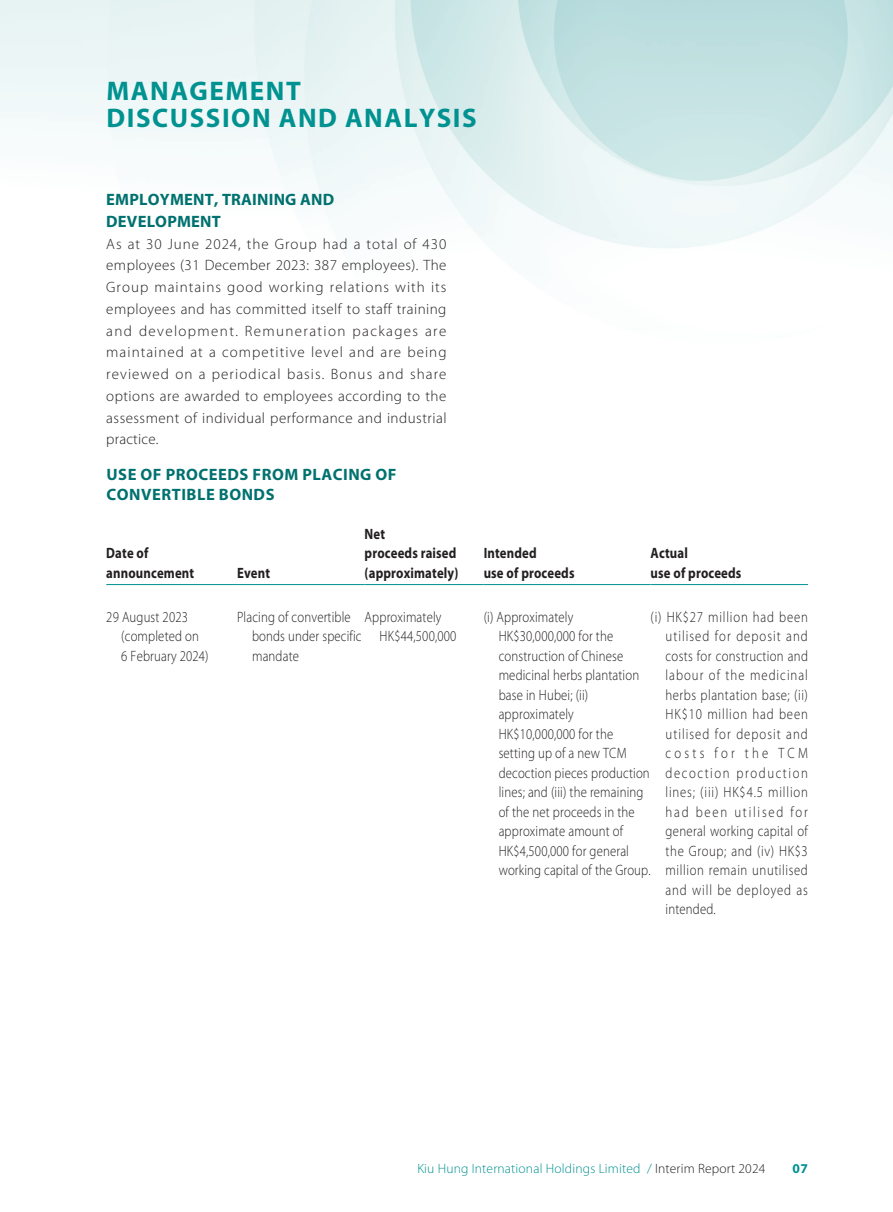
<style>
.page{position:relative;width:893px;height:1212px;background:#fff}
.page>*{position:absolute;margin:0;border:0;box-sizing:border-box;transform-origin:0 0}
.t1{font:700 27px/27px "Myriad Pro";letter-spacing:.055em;color:#009290}
._01_H1{font:700 16.5px/19.5px "Myriad Pro";letter-spacing:.03em;color:#00716f}
._01_H1-2{font:700 16.5px/21.8px "Myriad Pro";letter-spacing:.01em;color:#00716f}
._50_Table_txt{font:300 15px/19.5px "Myriad Pro";letter-spacing:.015em;color:#231f20;scale:.85 1}
._00_txt{font:300 15px/21.8px "Myriad Pro";letter-spacing:.035em;color:#231f20;text-align:justify}
._00_txt-2{font:300 15px/19.5px "Myriad Pro";letter-spacing:.035em;color:#231f20;text-align:justify;scale:.85 1}
._50_Table_txt-2{font:700 15px "Myriad Pro";letter-spacing:.01em;color:#231f20;scale:.85 1}
._00_txt-3{font:700 15px "Myriad Pro";letter-spacing:.01em;color:#231f20;scale:.85 1}
.t2{font:300 13.5px "Myriad Pro";letter-spacing:.015em;color:#009290}
.t3{font:700 13.5px "Myriad Pro";color:#009290}
.s1{color:#231f20}
</style>
<div class="page">
<img style="left:0;top:0;width:893px;height:586px">
<hr style="left:106px;top:584px;width:131px;height:1px;background:#009290">
<hr style="left:237px;top:584px;width:128px;height:1px;background:#009290">
<hr style="left:365px;top:584px;width:119px;height:1px;background:#009290">
<hr style="left:484px;top:584px;width:167px;height:1px;background:#009290">
<hr style="left:651px;top:584px;width:157px;height:1px;background:#009290">
<h1 class="t1" style="left:107px;top:77px;width:372px">MANAGEMENT<br>DISCUSSION AND ANALYSIS</h1>
<p class="_01_H1-2" style="left:106px;top:188px;width:230px">EMPLOYMENT, TRAINING AND<br>DEVELOPMENT</p>
<p class="_00_txt" style="left:106px;top:233px;width:342px">As at 30 June 2024, the Group had a total of 430 employees (31 December 2023: 387 employees). The Group maintains good working relations with its employees and has committed itself to staff training and development. Remuneration packages are maintained at a competitive level and are being reviewed on a periodical basis. Bonus and share options are awarded to employees according to the assessment of individual performance and industrial practice.</p>
<p class="_01_H1" style="left:106px;top:465px;width:292px">USE OF PROCEEDS FROM PLACING OF<br>CONVERTIBLE BONDS</p>
<p class="_50_Table_txt-2" style="left:106px;top:544px;width:51px">Date of</p>
<p class="_50_Table_txt-2" style="left:106px;top:563px;width:105px">announcement</p>
<p class="_50_Table_txt-2" style="left:237px;top:563px;width:40px">Event</p>
<p class="_50_Table_txt-2" style="left:365px;top:524px;width:26px">Net</p>
<p class="_50_Table_txt-2" style="left:365px;top:544px;width:110px">proceeds raised</p>
<p class="_50_Table_txt-2" style="left:365px;top:563px;width:112px">(approximately)</p>
<p class="_50_Table_txt-2" style="left:484px;top:544px;width:64px">Intended</p>
<p class="_50_Table_txt-2" style="left:484px;top:563px;width:108px">use of proceeds</p>
<p class="_00_txt-3" style="left:651px;top:544px;width:45px">Actual</p>
<p class="_00_txt-3" style="left:651px;top:563px;width:108px">use of proceeds</p>
<p class="_50_Table_txt" style="left:121px;top:607px;width:104px;text-indent:-15px">29 August 2023 (completed on<br>6 February 2024)</p>
<p class="_50_Table_txt" style="left:252px;top:607px;width:130px;text-indent:-15px">Placing of convertible bonds under specific mandate</p>
<p class="_50_Table_txt" style="left:380px;top:607px;width:92px;text-indent:-15px">Approximately<br>HK$44,500,000</p>
<p class="_50_Table_txt" style="left:499px;top:607px;width:180px;text-indent:-15px">(i) Approximately<br>HK$30,000,000 for the construction of Chinese medicinal herbs plantation base in Hubei; (ii) approximately<br>HK$10,000,000 for the setting up of a new TCM decoction pieces production lines; and (iii) the remaining of the net proceeds in the approximate amount of<br>HK$4,500,000 for general working capital of the Group.</p>
<p class="_00_txt-2" style="left:666px;top:607px;width:169px;text-indent:-15px">(i) HK$27 million had been utilised for deposit and costs for construction and labour of the medicinal herbs plantation base; (ii)<br>HK$10 million had been utilised for deposit and costs for the TCM decoction production lines; (iii) HK$4.5 million had been utilised for general working capital of the Group; and (iv) HK$3 million remain unutilised and will be deployed as intended.</p>
<p class="t2" style="left:417px;top:1160px;width:349px">Kiu Hung International Holdings Limited / <span class="s1">Interim Report 2024</span></p>
<p class="t3" style="left:793px;top:1159px;width:17px">07</p>
</div>
